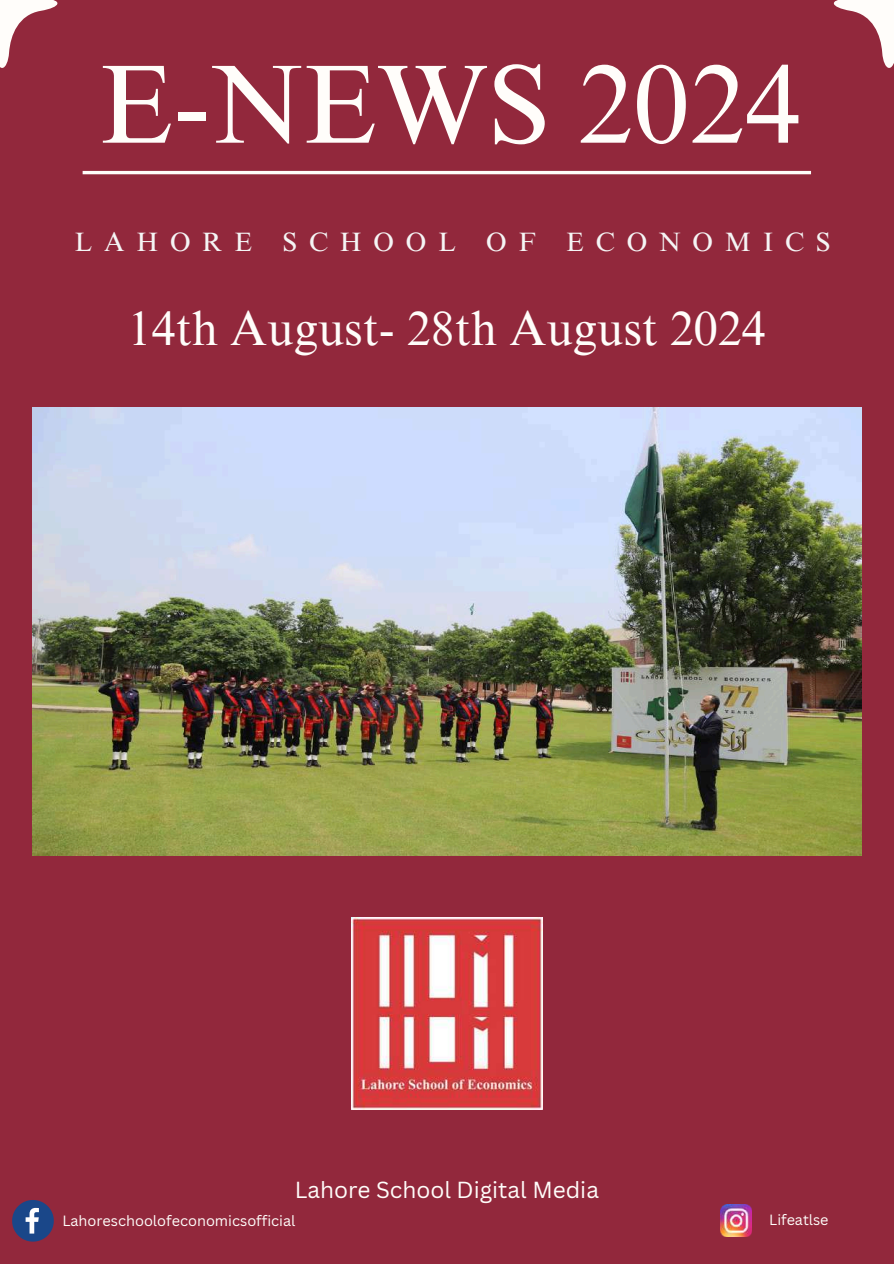
<style>
.page{position:relative;width:894px;height:1264px;background:#fff}
.page>*{position:absolute;margin:0;border:0;box-sizing:border-box;transform-origin:0 0}
.t1{font:111.75px "Times NRMT Pro";color:#fffdfa}
.t2{font:48px "Times NRMT Pro";color:#fffdfa}
.t3{font:26.55px "Times NRMT Pro";letter-spacing:.445em;color:#f5f5f5}
.t4{font:22.65px "Canva Sans";color:#fffdfa}
.t5{font:14.4px "Canva Sans";color:#fffdfa}
</style>
<div class="page">
<div style="left:0;top:0;width:893px;height:1263px;background:#92283c"></div>
<hr style="left:83px;top:171px;width:727px;height:3px;background:#fffdfa">
<svg style="left:833px;top:0;width:60px;height:68px"></svg>
<svg style="left:0;top:0;width:58px;height:68px"></svg>
<svg style="left:12px;top:1200px;width:42px;height:41px"></svg>
<img style="left:720px;top:1204px;width:31px;height:32px">
<img style="left:351px;top:917px;width:191px;height:192px">
<img style="left:32px;top:408px;width:829px;height:447px">
<h1 class="t1" style="left:99px;top:63px;width:703px">E-NEWS 2024</h1>
<h3 class="t3" style="left:75px;top:231px;width:757px">LAHORE SCHOOL OF ECONOMICS</h3>
<h2 class="t2" style="left:128px;top:310px;width:639px">14th August- 28th August 2024</h2>
<h3 class="t4" style="left:294px;top:1173px;width:305px">Lahore School Digital Media</h3>
<p class="t5" style="left:62px;top:1210px;width:234px">Lahoreschoolofeconomicsofficial</p>
<p class="t5" style="left:769px;top:1210px;width:61px">Lifeatlse</p>
</div>
